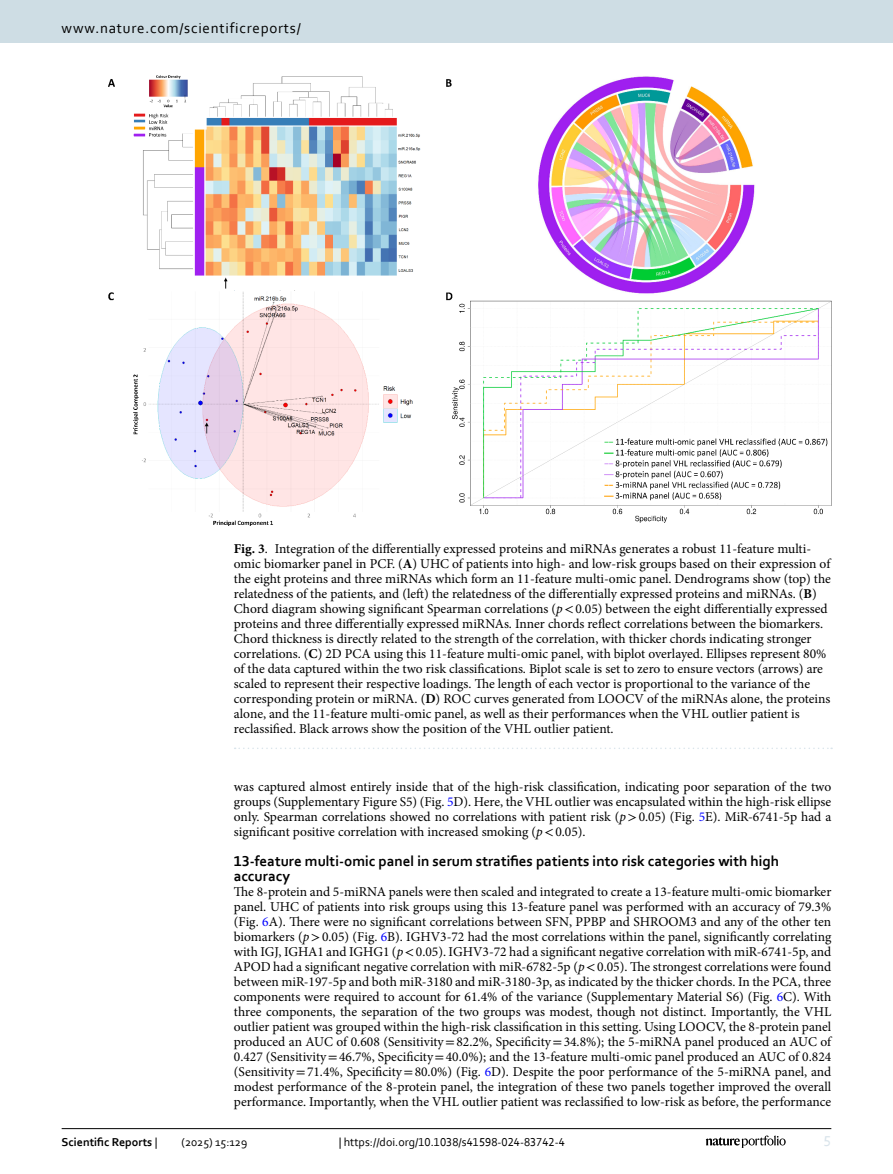
<style>
.page{position:relative;width:893px;height:1174px;background:#fff}
.page>*{position:absolute;margin:0;border:0;box-sizing:border-box;transform-origin:0 0}
.Head_2{font:700 15px/15px "Corbel";color:#000}
.t1{font:15px "Corbel";letter-spacing:.05em;color:#000}
.t2{font:15px "Corbel";color:#d9e4eb}
.Body_Text{font:13.5px/15px "Minion Pro";color:#000;text-align:justify}
.Figure_Caption{font:13.5px/15px "Minion Pro";color:#000}
.t3{font:12px "Corbel";color:#000}
.t4{font:700 12px "Corbel";color:#000}
.s1{font-weight:700}
.s2{font-style:italic}
.s3{font-family:"STIX"}
.s4{color:#00f}
.s5{font-weight:400}
</style>
<div class="page">
<img style="left:108px;top:76px;width:723px;height:449px">
<svg style="left:235px;top:747px;width:597px;height:2px"></svg>
<hr style="left:62px;top:1128px;width:769px;height:1px;background:#000">
<svg style="left:706px;top:1135px;width:80px;height:12px"></svg>
<div style="left:0;top:0;width:893px;height:43px;background:#cedde4"></div>
<p class="t1" style="left:62px;top:18px;width:241px">www.nature.com/scientificreports/</p>
<p class="Figure_Caption" style="left:234px;top:541px;width:599px"><span class="s1">Fig. 3</span>. Integration of the differentially expressed proteins and miRNAs generates a robust 11-feature multi&shy;omic biomarker panel in PCF. (<span class="s1">A</span>) UHC of patients into high- and low-risk groups based on their expression of the eight proteins and three miRNAs which form an 11-feature multi-omic panel. Dendrograms show (top) the relatedness of the patients, and (left) the relatedness of the differentially expressed proteins and miRNAs. (<span class="s1">B</span>)<br>Chord diagram showing significant Spearman correlations (<span class="s2">p</span><span class="s3">&lt;</span>0.05) between the eight differentially expressed proteins and three differentially expressed miRNAs. Inner chords reflect correlations between the biomarkers.<br>Chord thickness is directly related to the strength of the correlation, with thicker chords indicating stronger correlations. (<span class="s1">C</span>) 2D PCA using this 11-feature multi-omic panel, with biplot overlayed. Ellipses represent 80% of the data captured within the two risk classifications. Biplot scale is set to zero to ensure vectors (arrows) are scaled to represent their respective loadings. The length of each vector is proportional to the variance of the corresponding protein or miRNA. (<span class="s1">D</span>) ROC curves generated from LOOCV of the miRNAs alone, the proteins alone, and the 11-feature multi-omic panel, as well as their performances when the VHL outlier patient is reclassified. Black arrows show the position of the VHL outlier patient.</p>
<p class="Body_Text" style="left:234px;top:779px;width:599px">was captured almost entirely inside that of the high-risk classification, indicating poor separation of the two groups (Supplementary Figure S5) (Fig. <span class="s4">5</span>D). Here, the VHL outlier was encapsulated within the high-risk ellipse only. Spearman correlations showed no correlations with patient risk (<span class="s2">p</span><span class="s3">&gt;</span>0.05) (Fig. <span class="s4">5</span>E). MiR-6741-5p had a significant positive correlation with increased smoking (<span class="s2">p</span><span class="s3">&lt;</span>0.05).</p>
<p class="Head_2" style="left:234px;top:853px;width:547px">13-feature multi-omic panel in serum stratifies patients into risk categories with high accuracy</p>
<p class="Body_Text" style="left:234px;top:884px;width:599px">The 8-protein and 5-miRNA panels were then scaled and integrated to create a 13-feature multi-omic biomarker panel. UHC of patients into risk groups using this 13-feature panel was performed with an accuracy of 79.3% (Fig. <span class="s4">6</span>A). There were no significant correlations between SFN, PPBP and SHROOM3 and any of the other ten biomarkers (<span class="s2">p</span><span class="s3">&gt;</span>0.05) (Fig. <span class="s4">6</span>B). IGHV3-72 had the most correlations within the panel, significantly correlating with IGJ, IGHA1 and IGHG1 (<span class="s2">p</span><span class="s3">&lt;</span>0.05). IGHV3-72 had a significant negative correlation with miR-6741-5p, and APOD had a significant negative correlation with miR-6782-5p (<span class="s2">p</span><span class="s3">&lt;</span>0.05). The strongest correlations were found between miR-197-5p and both miR-3180 and miR-3180-3p, as indicated by the thicker chords. In the PCA, three components were required to account for 61.4% of the variance (Supplementary Material S6) (Fig. <span class="s4">6</span>C). With three components, the separation of the two groups was modest, though not distinct. Importantly, the VHL outlier patient was grouped within the high-risk classification in this setting. Using LOOCV, the 8-protein panel produced an AUC of 0.608 (Sensitivity<span class="s3">=</span>82.2%, Specificity<span class="s3">=</span>34.8%); the 5-miRNA panel produced an AUC of 0.427 (Sensitivity<span class="s3">=</span>46.7%, Specificity<span class="s3">=</span>40.0%); and the 13-feature multi-omic panel produced an AUC of 0.824 (Sensitivity<span class="s3">=</span>71.4%, Specificity<span class="s3">=</span>80.0%) (Fig. <span class="s4">6</span>D). Despite the poor performance of the 5-miRNA panel, and modest performance of the 8-protein panel, the integration of these two panels together improved the overall performance. Importantly, when the VHL outlier patient was reclassified to low-risk as before, the performance</p>
<p class="t4" style="left:62px;top:1134px;width:97px">Scientific Reports <span class="s5">|</span></p>
<p class="t3" style="left:181px;top:1134px;width:67px">(2025) 15:129</p>
<p class="t3" style="left:339px;top:1134px;width:228px">| https://doi.org/10.1038/s41598-024-83742-4</p>
<p class="t2" style="left:824px;top:1132px;width:9px">5</p>
</div>
